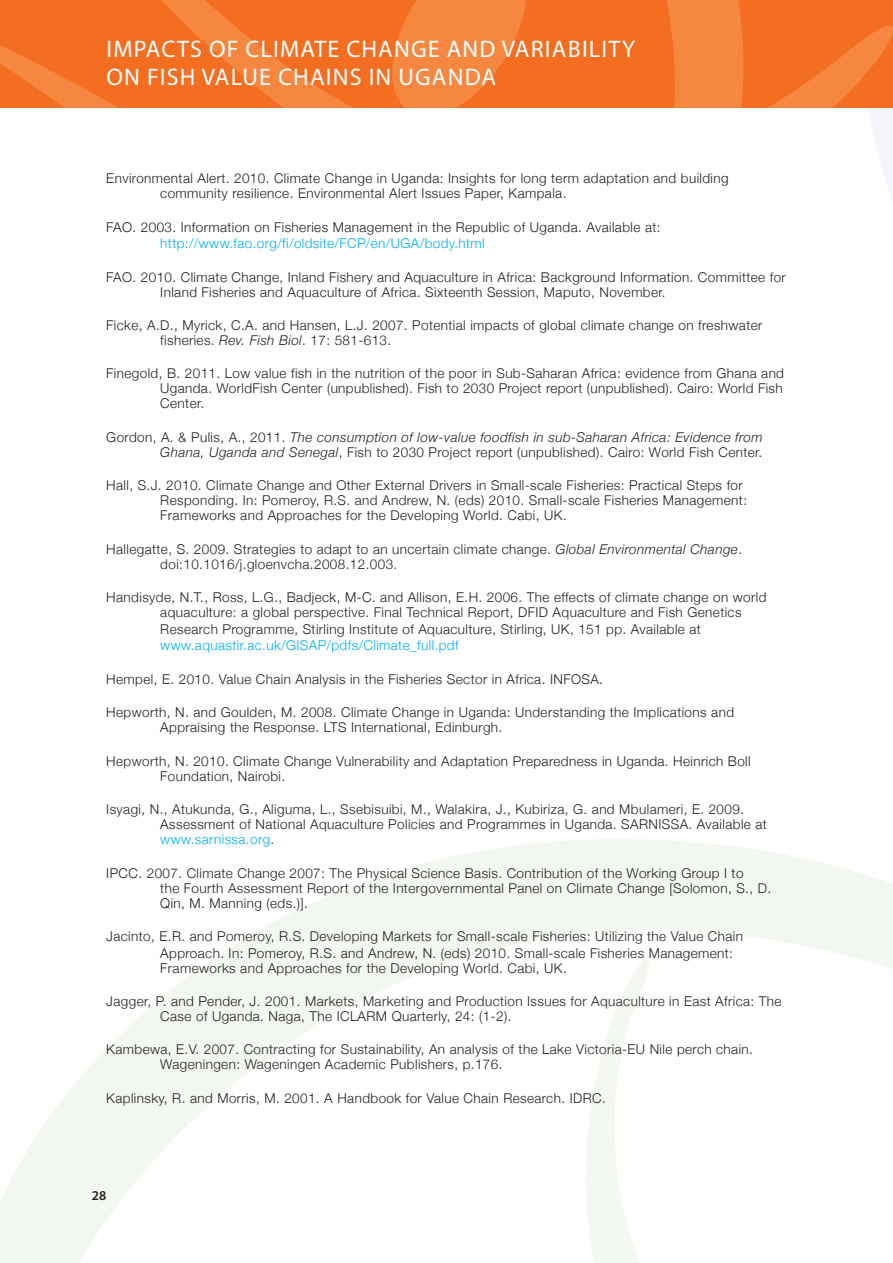
<style>
.page{position:relative;width:893px;height:1263px;background:#fff}
.page>*{position:absolute;margin:0;border:0;box-sizing:border-box;transform-origin:0 0}
.t1{font:24px/28.8px "Myriad Pro";letter-spacing:.05em;color:#fff}
.t2{font:300 13.5px/15px "Helvetica Neue";letter-spacing:.03em;color:#231f20}
.t3{font:italic 300 13.5px/15px "Helvetica Neue";letter-spacing:.03em;color:#231f20;text-align:right}
.t4{font:300 13.5px "Helvetica Neue";letter-spacing:.03em;color:#00aeef}
.t5{font:600 13.5px "Myriad Pro";color:#231f20}
.s1{font-style:italic}
.s2{font-style:normal}
.s3{color:#00aeef}
</style>
<div class="page">
<svg style="left:0;top:839px;width:893px;height:424px"></svg>
<svg style="left:0;top:1223px;width:24px;height:40px"></svg>
<svg style="left:868px;top:108px;width:25px;height:93px"></svg>
<svg style="left:0;top:0;width:893px;height:108px;background:#f3752b"></svg>
<h1 class="t1" style="left:107px;top:34px;width:530px">IMPACTS OF CLIMATE CHANGE AND VARIABILITY<br>ON FISH VALUE CHAINS IN UGANDA</h1>
<p class="t2" style="left:160px;top:170px;width:570px;text-indent:-54px">Environmental Alert. 2010. Climate Change in Uganda: Insights for long term adaptation and building community resilience. Environmental Alert Issues Paper, Kampala.</p>
<p class="t2" style="left:106px;top:218px;width:556px">FAO. 2003. Information on Fisheries Management in the Republic of Uganda. Available at:</p>
<p class="t4" style="left:160px;top:233px;width:326px">http://www.fao.org/fi/oldsite/FCP/en/UGA/body.html</p>
<p class="t2" style="left:160px;top:269px;width:627px;text-indent:-54px">FAO. 2010. Climate Change, Inland Fishery and Aquaculture in Africa: Background Information. Committee for<br>Inland Fisheries and Aquaculture of Africa. Sixteenth Session, Maputo, November.</p>
<p class="t2" style="left:160px;top:317px;width:604px;text-indent:-54px">Ficke, A.D., Myrick, C.A. and Hansen, L.J. 2007. Potential impacts of global climate change on freshwater fisheries. <span class="s1">Rev. Fish Biol</span>. 17: 581-613.</p>
<p class="t2" style="left:160px;top:365px;width:625px;text-align:justify;text-indent:-54px">Finegold, B. 2011. Low value fish in the nutrition of the poor in Sub-Saharan Africa: evidence from Ghana and Uganda. WorldFish Center (unpublished). Fish to 2030 Project report (unpublished). Cairo: World Fish Center.</p>
<p class="t3" style="left:106px;top:429px;width:658px"><span class="s2">Gordon, A. &amp; Pulis, A., 2011.</span> The consumption of low-value foodfish in sub-Saharan Africa: Evidence from<br>Ghana, Uganda and Senegal<span class="s2">, Fish to 2030 Project report (unpublished). Cairo: World Fish Center.</span></p>
<p class="t2" style="left:160px;top:477px;width:588px;text-indent:-54px">Hall, S.J. 2010. Climate Change and Other External Drivers in Small-scale Fisheries: Practical Steps for<br>Responding. In: Pomeroy, R.S. and Andrew, N. (eds) 2010. Small-scale Fisheries Management:<br>Frameworks and Approaches for the Developing World. Cabi, UK.</p>
<p class="t2" style="left:160px;top:541px;width:583px;text-indent:-54px">Hallegatte, S. 2009. Strategies to adapt to an uncertain climate change. <span class="s1">Global Environmental Change</span>. doi:10.1016/j.gloenvcha.2008.12.003.</p>
<p class="t2" style="left:160px;top:589px;width:608px;text-indent:-54px">Handisyde, N.T., Ross, L.G., Badjeck, M-C. and Allison, E.H. 2006. The effects of climate change on world aquaculture: a global perspective. Final Technical Report, DFID Aquaculture and Fish Genetics</p>
<p class="t2" style="left:160px;top:621px;width:542px">Research Programme, Stirling Institute of Aquaculture, Stirling, UK, 151 pp. Available at</p>
<p class="t4" style="left:160px;top:635px;width:300px">www.aquastir.ac.uk/GISAP/pdfs/Climate_full.pdf</p>
<p class="t2" style="left:106px;top:671px;width:498px">Hempel, E. 2010. Value Chain Analysis in the Fisheries Sector in Africa. INFOSA.</p>
<p class="t2" style="left:160px;top:704px;width:575px;text-indent:-54px">Hepworth, N. and Goulden, M. 2008. Climate Change in Uganda: Understanding the Implications and<br>Appraising the Response. LTS International, Edinburgh.</p>
<p class="t2" style="left:160px;top:753px;width:592px;text-indent:-54px">Hepworth, N. 2010. Climate Change Vulnerability and Adaptation Preparedness in Uganda. Heinrich Boll<br>Foundation, Nairobi.</p>
<p class="t2" style="left:160px;top:801px;width:608px;text-indent:-54px">Isyagi, N., Atukunda, G., Aliguma, L., Ssebisuibi, M., Walakira, J., Kubiriza, G. and Mbulameri, E. 2009.<br>Assessment of National Aquaculture Policies and Programmes in Uganda. SARNISSA. Available at <span class="s3">www.sarnissa.org</span>.</p>
<p class="t2" style="left:160px;top:864px;width:612px;text-indent:-54px">IPCC. 2007. Climate Change 2007: The Physical Science Basis. Contribution of the Working Group I to<br>the Fourth Assessment Report of the Intergovernmental Panel on Climate Change [Solomon, S., D.<br>Qin, M. Manning (eds.)].</p>
<p class="t2" style="left:160px;top:927px;width:584px;line-height:16.6px;text-indent:-54px">Jacinto, E.R. and Pomeroy, R.S. Developing Markets for Small-scale Fisheries: Utilizing the Value Chain<br>Approach. In: Pomeroy, R.S. and Andrew, N. (eds) 2010. Small-scale Fisheries Management:</p>
<p class="t2" style="left:160px;top:959px;width:408px">Frameworks and Approaches for the Developing World. Cabi, UK.</p>
<p class="t2" style="left:160px;top:993px;width:623px;text-indent:-54px">Jagger, P. and Pender, J. 2001. Markets, Marketing and Production Issues for Aquaculture in East Africa: The<br>Case of Uganda. Naga, The ICLARM Quarterly, 24: (1-2).</p>
<p class="t2" style="left:160px;top:1041px;width:594px;text-indent:-54px">Kambewa, E.V. 2007. Contracting for Sustainability, An analysis of the Lake Victoria-EU Nile perch chain.<br>Wageningen: Wageningen Academic Publishers, p.176.</p>
<p class="t2" style="left:106px;top:1090px;width:501px">Kaplinsky, R. and Morris, M. 2001. A Handbook for Value Chain Research. IDRC.</p>
<p class="t5" style="left:92px;top:1186px;width:16px">28</p>
</div>
